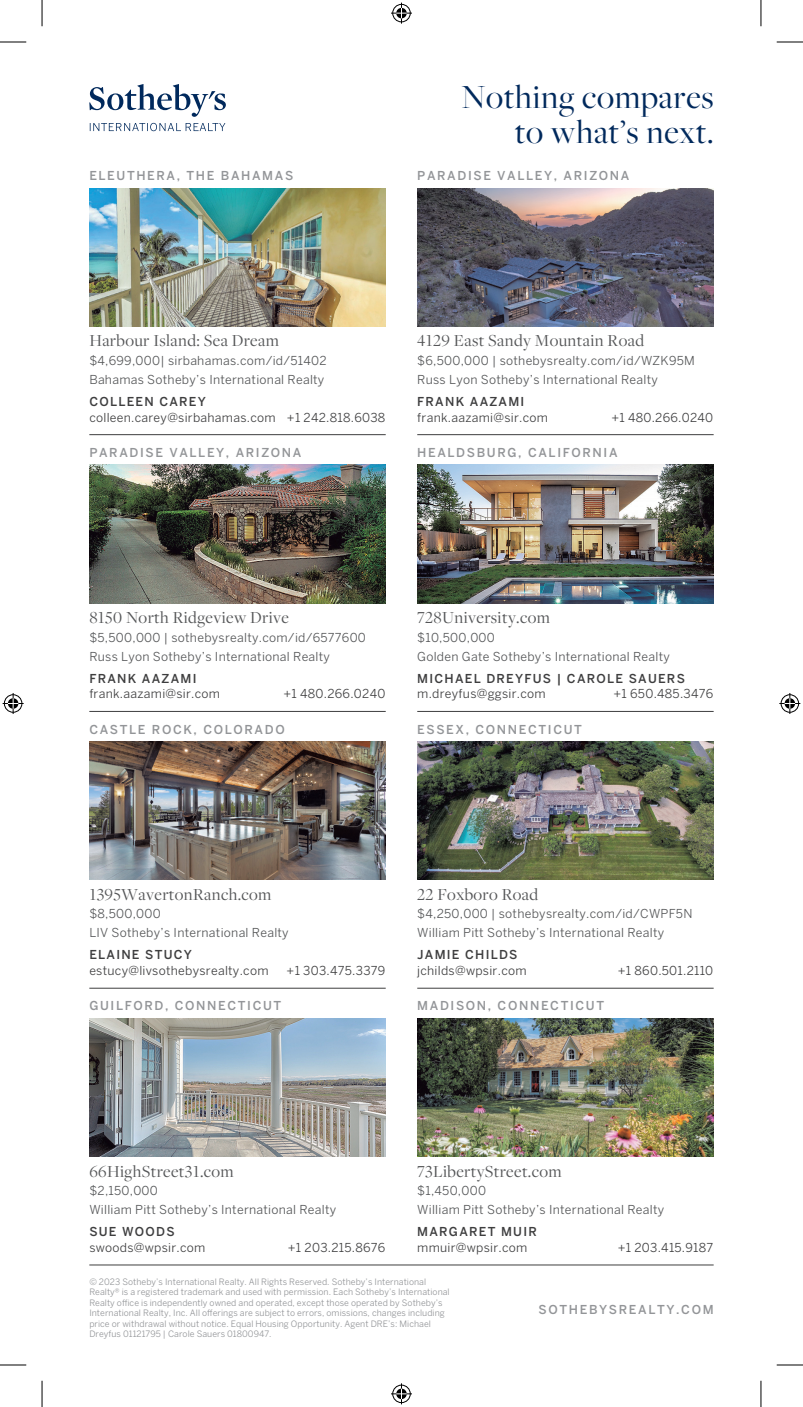
<style>
.page{position:relative;width:803px;height:1407px;background:#fff}
.page>*{position:absolute;margin:0;border:0;box-sizing:border-box;transform-origin:0 0}
.t1{font:35px/35px "Freight Big Pro";letter-spacing:.02em;color:#00295c;text-align:right}
.t2{font:17.5px "Freight Disp Pro";letter-spacing:.02em;color:#545557}
.t3{font:12.25px/19.2px "Benton Sans";letter-spacing:.02em;color:#545557}
.t4{font:12.25px "Benton Sans";letter-spacing:.02em;color:#3e3e3f}
.t5{font:500 12.25px "Benton Sans";letter-spacing:.135em;color:#939598}
.t6{font:500 12.25px "Benton Sans";letter-spacing:.1em;color:#3e3e3f}
.t7{font:8.75px/10.5px "Benton Sans";letter-spacing:.005em;color:#939598}
</style>
<div class="page">
<svg style="left:89px;top:84px;width:137px;height:33px"></svg>
<svg style="left:90px;top:123px;width:135px;height:8px"></svg>
<img style="left:89px;top:465px;width:296px;height:138px">
<img style="left:417px;top:188px;width:296px;height:139px">
<img style="left:89px;top:1018px;width:296px;height:139px">
<img style="left:417px;top:465px;width:296px;height:138px">
<img style="left:89px;top:188px;width:296px;height:139px">
<img style="left:417px;top:742px;width:296px;height:138px">
<img style="left:417px;top:1018px;width:296px;height:139px">
<img style="left:89px;top:742px;width:296px;height:138px">
<hr style="left:89px;top:434px;width:296px;height:1px;background:#3e3e3f">
<hr style="left:417px;top:434px;width:296px;height:1px;background:#3e3e3f">
<hr style="left:89px;top:711px;width:296px;height:1px;background:#3e3e3f">
<hr style="left:417px;top:711px;width:296px;height:1px;background:#3e3e3f">
<hr style="left:89px;top:988px;width:296px;height:1px;background:#3e3e3f">
<hr style="left:417px;top:988px;width:296px;height:1px;background:#3e3e3f">
<hr style="left:89px;top:1265px;width:624px;height:1px;background:#3e3e3f">
<svg style="left:0;top:42px;width:26px;height:1px"></svg>
<svg style="left:776px;top:42px;width:26px;height:1px"></svg>
<svg style="left:0;top:1365px;width:26px;height:1px"></svg>
<svg style="left:776px;top:1365px;width:26px;height:1px"></svg>
<svg style="left:42px;top:0;width:1px;height:26px"></svg>
<svg style="left:42px;top:1381px;width:1px;height:26px"></svg>
<svg style="left:760px;top:0;width:1px;height:26px"></svg>
<svg style="left:760px;top:1381px;width:1px;height:26px"></svg>
<svg style="left:391px;top:3px;width:21px;height:21px"></svg>
<svg style="left:391px;top:1383px;width:21px;height:21px"></svg>
<svg style="left:3px;top:693px;width:21px;height:21px"></svg>
<svg style="left:779px;top:693px;width:21px;height:21px"></svg>
<p class="t5" style="left:89px;top:168px;width:205px">ELEUTHERA, THE BAHAMAS</p>
<h1 class="t1" style="left:461px;top:78px;width:253px">Nothing compares to what’s next.</h1>
<p class="t5" style="left:417px;top:168px;width:213px">PARADISE VALLEY, ARIZONA</p>
<h2 class="t2" style="left:89px;top:329px;width:191px">Harbour Island: Sea Dream</h2>
<p class="t3" style="left:89px;top:351px;width:239px">$4,699,000| sirbahamas.com/id/51402<br>Bahamas Sotheby’s International Realty</p>
<p class="t6" style="left:89px;top:394px;width:118px">COLLEEN CAREY</p>
<p class="t4" style="left:89px;top:410px;width:297px">colleen.carey@sirbahamas.com +1 242.818.6038</p>
<p class="t5" style="left:89px;top:445px;width:213px">PARADISE VALLEY, ARIZONA</p>
<h2 class="t2" style="left:417px;top:329px;width:228px">4129 East Sandy Mountain Road</h2>
<p class="t3" style="left:417px;top:351px;width:279px">$6,500,000 | sothebysrealty.com/id/WZK95M<br>Russ Lyon Sotheby’s International Realty</p>
<p class="t6" style="left:417px;top:394px;width:109px">FRANK AAZAMI</p>
<p class="t4" style="left:417px;top:410px;width:132px">frank.aazami@sir.com</p>
<p class="t4" style="left:611px;top:410px;width:103px">+1 480.266.0240</p>
<p class="t5" style="left:417px;top:445px;width:202px">HEALDSBURG, CALIFORNIA</p>
<h2 class="t2" style="left:89px;top:606px;width:201px">8150 North Ridgeview Drive</h2>
<p class="t3" style="left:89px;top:627px;width:278px">$5,500,000 | sothebysrealty.com/id/6577600<br>Russ Lyon Sotheby’s International Realty</p>
<p class="t6" style="left:89px;top:671px;width:109px">FRANK AAZAMI</p>
<p class="t4" style="left:89px;top:687px;width:132px">frank.aazami@sir.com</p>
<p class="t4" style="left:283px;top:687px;width:103px">+1 480.266.0240</p>
<p class="t5" style="left:89px;top:722px;width:197px">CASTLE ROCK, COLORADO</p>
<h2 class="t2" style="left:417px;top:606px;width:134px">728University.com</h2>
<p class="t3" style="left:417px;top:627px;width:254px">$10,500,000<br>Golden Gate Sotheby’s International Realty</p>
<p class="t6" style="left:417px;top:671px;width:269px">MICHAEL DREYFUS | CAROLE SAUERS</p>
<p class="t4" style="left:417px;top:687px;width:130px">m.dreyfus@ggsir.com</p>
<p class="t4" style="left:613px;top:687px;width:101px">+1 650.485.3476</p>
<p class="t5" style="left:417px;top:722px;width:166px">ESSEX, CONNECTICUT</p>
<h2 class="t2" style="left:89px;top:883px;width:184px">1395WavertonRanch.com</h2>
<p class="t3" style="left:89px;top:904px;width:201px">$8,500,000<br>LIV Sotheby’s International Realty</p>
<p class="t6" style="left:89px;top:947px;width:104px">ELAINE STUCY</p>
<p class="t4" style="left:89px;top:963px;width:181px">estucy@livsothebysrealty.com</p>
<p class="t4" style="left:286px;top:963px;width:100px">+1 303.475.3379</p>
<p class="t5" style="left:89px;top:998px;width:193px">GUILFORD, CONNECTICUT</p>
<h2 class="t2" style="left:417px;top:883px;width:122px">22 Foxboro Road</h2>
<p class="t3" style="left:417px;top:904px;width:276px">$4,250,000 | sothebysrealty.com/id/CWPF5N<br>William Pitt Sotheby’s International Realty</p>
<p class="t6" style="left:417px;top:947px;width:102px">JAMIE CHILDS</p>
<p class="t4" style="left:417px;top:963px;width:111px">jchilds@wpsir.com</p>
<p class="t4" style="left:617px;top:963px;width:97px">+1 860.501.2110</p>
<p class="t5" style="left:417px;top:998px;width:188px">MADISON, CONNECTICUT</p>
<h2 class="t2" style="left:89px;top:1160px;width:146px">66HighStreet31.com</h2>
<p class="t3" style="left:89px;top:1181px;width:248px">$2,150,000<br>William Pitt Sotheby’s International Realty</p>
<p class="t6" style="left:89px;top:1224px;width:87px">SUE WOODS</p>
<p class="t4" style="left:89px;top:1240px;width:118px">swoods@wpsir.com</p>
<p class="t4" style="left:288px;top:1240px;width:99px">+1 203.215.8676</p>
<h2 class="t2" style="left:417px;top:1160px;width:146px">73LibertyStreet.com</h2>
<p class="t3" style="left:417px;top:1181px;width:248px">$1,450,000<br>William Pitt Sotheby’s International Realty</p>
<p class="t6" style="left:417px;top:1224px;width:121px">MARGARET MUIR</p>
<p class="t4" style="left:417px;top:1240px;width:112px">mmuir@wpsir.com</p>
<p class="t4" style="left:617px;top:1240px;width:97px">+1 203.415.9187</p>
<p class="t7" style="left:89px;top:1276px;width:362px">© 2023 Sotheby’s International Realty. All Rights Reserved. Sotheby’s International Realty® is a registered trademark and used with permission. Each Sotheby’s International Realty office is independently owned and operated, except those operated by Sotheby’s International Realty, Inc. All offerings are subject to errors, omissions, changes including price or withdrawal without notice. Equal Housing Opportunity. Agent DRE’s: Michael Dreyfus 01121795 | Carole Sauers 01800947.</p>
<p class="t5" style="left:538px;top:1302px;width:176px">SOTHEBYSREALTY.COM</p>
</div>
